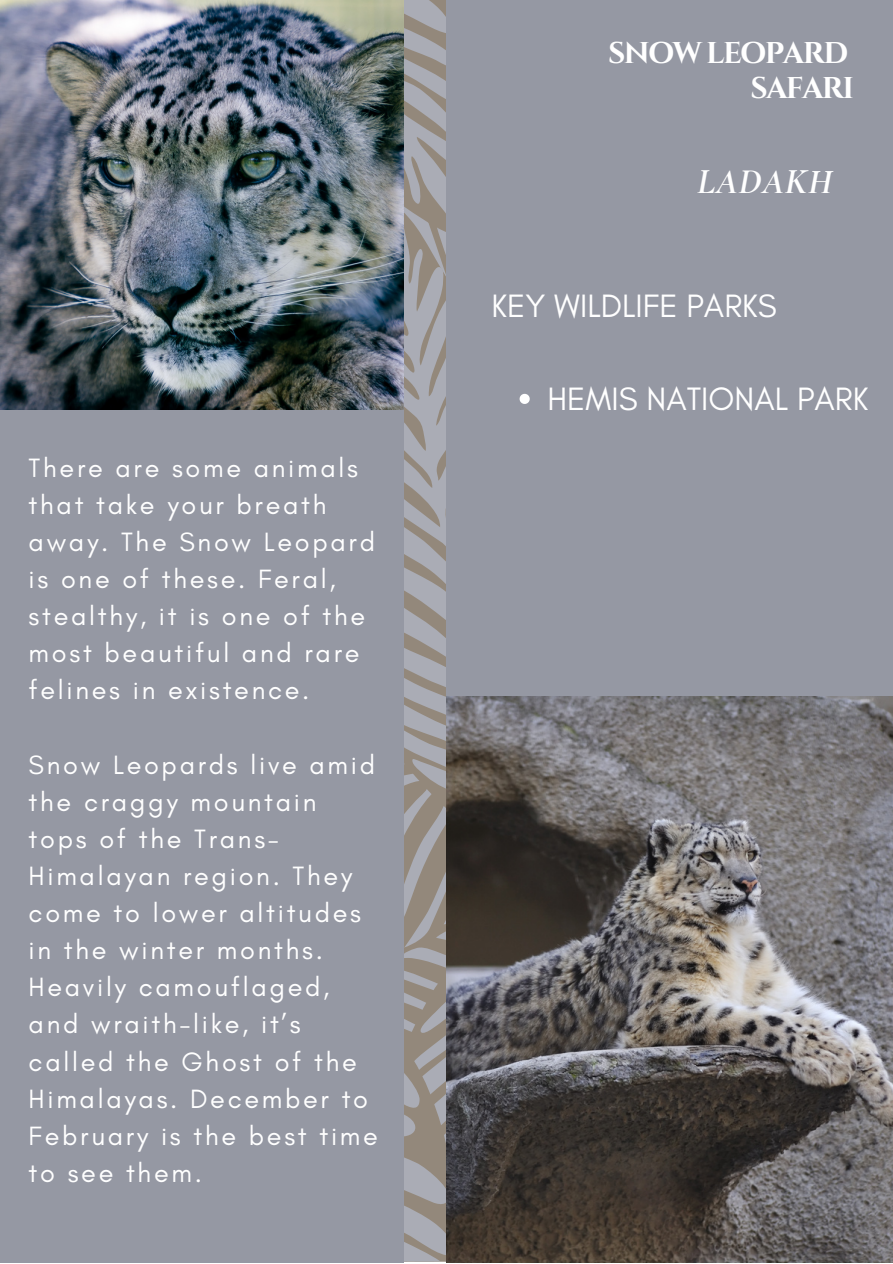
<style>
.page{position:relative;width:893px;height:1264px;background:#fff}
.page>*{position:absolute;margin:0;border:0;box-sizing:border-box;transform-origin:0 0}
.t1{font:italic 700 36px "Cormorant Garamond";letter-spacing:.02em;color:#fff}
.t2{font:33px "Glacial Indifference";color:#fff}
.t3{font:700 30px "Cinzel";letter-spacing:-.055em;color:#fff}
.t4{font:27px/37px "Glacial Indifference";letter-spacing:.1em;color:#fff}
</style>
<div class="page">
<svg style="left:404px;top:245px;width:42px;height:528px;background:#a2a0a2"></svg>
<svg style="left:404px;top:792px;width:42px;height:469px;background:#9c9692"></svg>
<svg style="left:404px;top:0;width:42px;height:228px;background:#a09d9e"></svg>
<div style="left:0;top:376px;width:404px;height:886px;background:#9598a3"></div>
<div style="left:446px;top:0;width:446px;height:1034px;background:#9598a3"></div>
<img style="left:0;top:0;width:404px;height:409px">
<img style="left:446px;top:696px;width:446px;height:566px">
<svg style="left:519px;top:394px;width:10px;height:10px"></svg>
<p class="t4" style="left:29px;top:449px;width:348px">There are some animals that take your breath away. The Snow Leopard is one of these. Feral, stealthy, it is one of the most beautiful and rare felines in existence.</p>
<p class="t4" style="left:29px;top:745px;width:351px">Snow Leopards live amid the craggy mountain tops of the Trans-<br>Himalayan region. They come to lower altitudes in the winter months.<br>Heavily camouflaged, and wraith-like, it’s called the Ghost of the<br>Himalayas. December to<br>February is the best time to see them.</p>
<p class="t3" style="left:608px;top:34px;width:241px">SNOW LEOPARD</p>
<p class="t3" style="left:750px;top:69px;width:105px">SAFARI</p>
<p class="t1" style="left:697px;top:159px;width:137px">LADAKH</p>
<p class="t2" style="left:491px;top:286px;width:287px">KEY WILDLIFE PARKS</p>
<p class="t2" style="left:547px;top:378px;width:322px">HEMIS NATIONAL PARK</p>
</div>
